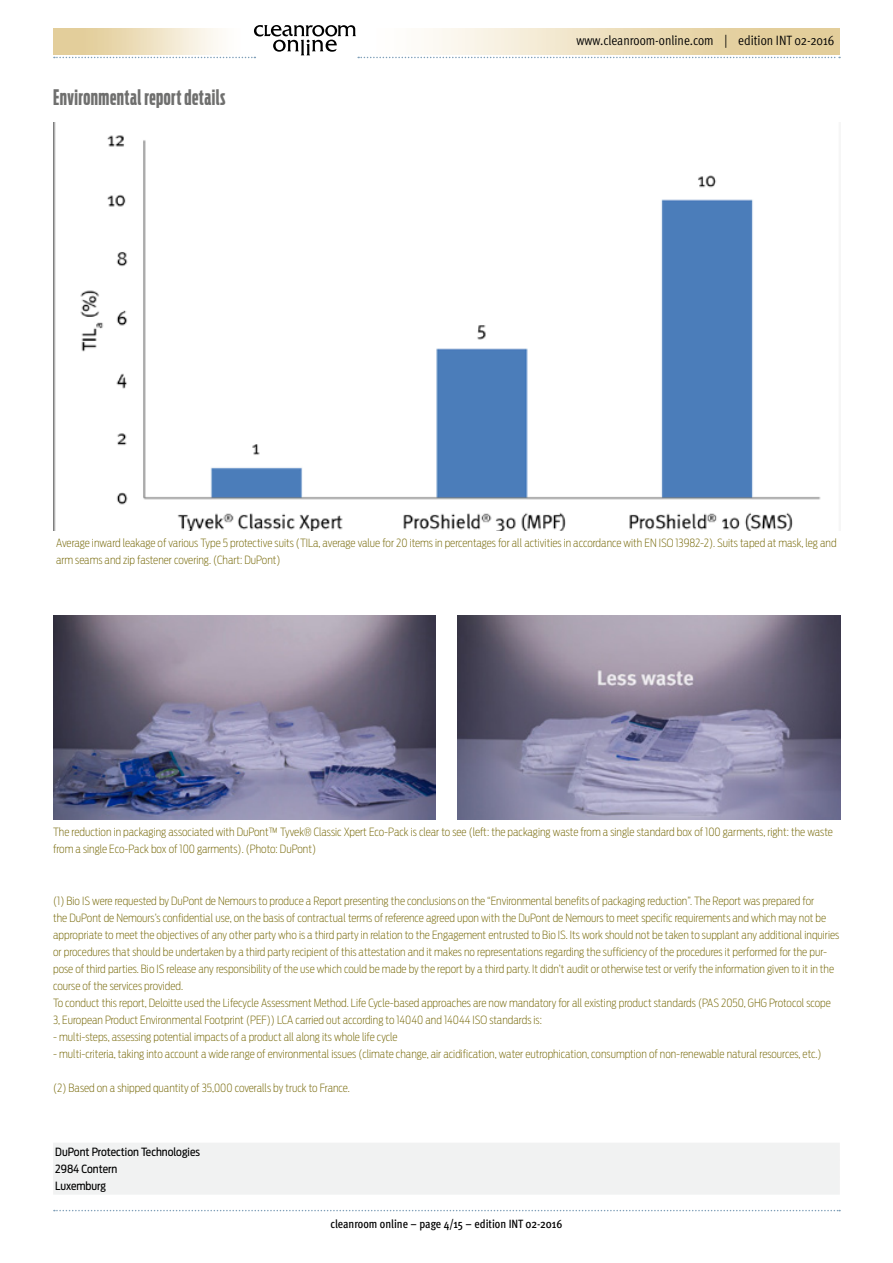
<style>
.page{position:relative;width:893px;height:1263px;background:#fff}
.page>*{position:absolute;margin:0;border:0;box-sizing:border-box;transform-origin:0 0}
.HL_Seite_2{font:700 21px "Antenna Comp";letter-spacing:.025em;color:#6f6f6e}
.t1{font:13.5px "Meta OT Cond Norm";color:#000}
.t2{font:500 condensed 12px "Meta OT";color:#000}
.Bildunterschrift___Q{font:200 11.25px/17px "Antenna Cond";color:#766808}
.Adresse_7_5_blaugrau{font:11.25px "Antenna Cond";color:#000}
</style>
<div class="page">
<svg style="left:54px;top:1210px;width:786px;height:1px"></svg>
<svg style="left:54px;top:25px;width:786px;height:33px"></svg>
<img style="left:53px;top:615px;width:383px;height:204px">
<img style="left:54px;top:122px;width:767px;height:408px">
<div style="left:53px;top:1143px;width:787px;height:18px;background:#f1f2f2"></div>
<div style="left:53px;top:1160px;width:787px;height:18px;background:#f1f2f2"></div>
<div style="left:53px;top:1177px;width:787px;height:18px;background:#f1f2f2"></div>
<img style="left:458px;top:615px;width:382px;height:204px">
<p class="HL_Seite_2" style="left:53px;top:86px;width:174px">Environmental report details</p>
<p class="t1" style="left:576px;top:32px;width:260px">www.cleanroom-online.com | edition INT 02-2016</p>
<p class="Bildunterschrift___Q" style="left:56px;top:535px;width:782px">Average inward leakage of various Type 5 protective suits (TILa, average value for 20 items in percentages for all activities in accordance with EN ISO 13982-2). Suits taped at mask, leg and arm seams and zip fastener covering. (Chart: DuPont)</p>
<p class="Bildunterschrift___Q" style="left:53px;top:824px;width:781px">The reduction in packaging associated with DuPont™ Tyvek® Classic Xpert Eco-Pack is clear to see (left: the packaging waste from a single standard box of 100 garments, right: the waste from a single Eco-Pack box of 100 garments). (Photo: DuPont)</p>
<p class="Bildunterschrift___Q" style="left:53px;top:892px;width:788px">(1) Bio IS were requested by DuPont de Nemours to produce a Report presenting the conclusions on the “Environmental benefits of packaging reduction”. The Report was prepared for<br>the DuPont de Nemours’s confidential use, on the basis of contractual terms of reference agreed upon with the DuPont de Nemours to meet specific requirements and which may not be appropriate to meet the objectives of any other party who is a third party in relation to the Engagement entrusted to Bio IS. Its work should not be taken to supplant any additional inquiries or procedures that should be undertaken by a third party recipient of this attestation and it makes no representations regarding the sufficiency of the procedures it performed for the pur&shy;pose of third parties. Bio IS release any responsibility of the use which could be made by the report by a third party. It didn’t audit or otherwise test or verify the information given to it in the course of the services provided.</p>
<p class="Bildunterschrift___Q" style="left:53px;top:994px;width:779px">To conduct this report, Deloitte used the Lifecycle Assessment Method. Life Cycle-based approaches are now mandatory for all existing product standards (PAS 2050, GHG Protocol scope<br>3, European Product Environmental Footprint (PEF)) LCA carried out according to 14040 and 14044 ISO standards is:</p>
<p class="Bildunterschrift___Q" style="left:53px;top:1028px;width:346px">- multi-steps, assessing potential impacts of a product all along its whole life cycle</p>
<p class="Bildunterschrift___Q" style="left:53px;top:1045px;width:770px">- multi-criteria, taking into account a wide range of environmental issues (climate change, air acidification, water eutrophication, consumption of non-renewable natural resources, etc.)</p>
<p class="Bildunterschrift___Q" style="left:53px;top:1079px;width:298px">(2) Based on a shipped quantity of 35,000 coveralls by truck to France.</p>
<p class="Adresse_7_5_blaugrau" style="left:55px;top:1145px;width:146px">DuPont Protection Technologies</p>
<p class="Adresse_7_5_blaugrau" style="left:55px;top:1162px;width:63px">2984 Contern</p>
<p class="Adresse_7_5_blaugrau" style="left:55px;top:1179px;width:52px">Luxemburg</p>
<p class="t2" style="left:331px;top:1216px;width:233px">cleanroom online – page 4/15 – edition INT 02-2016</p>
</div>
